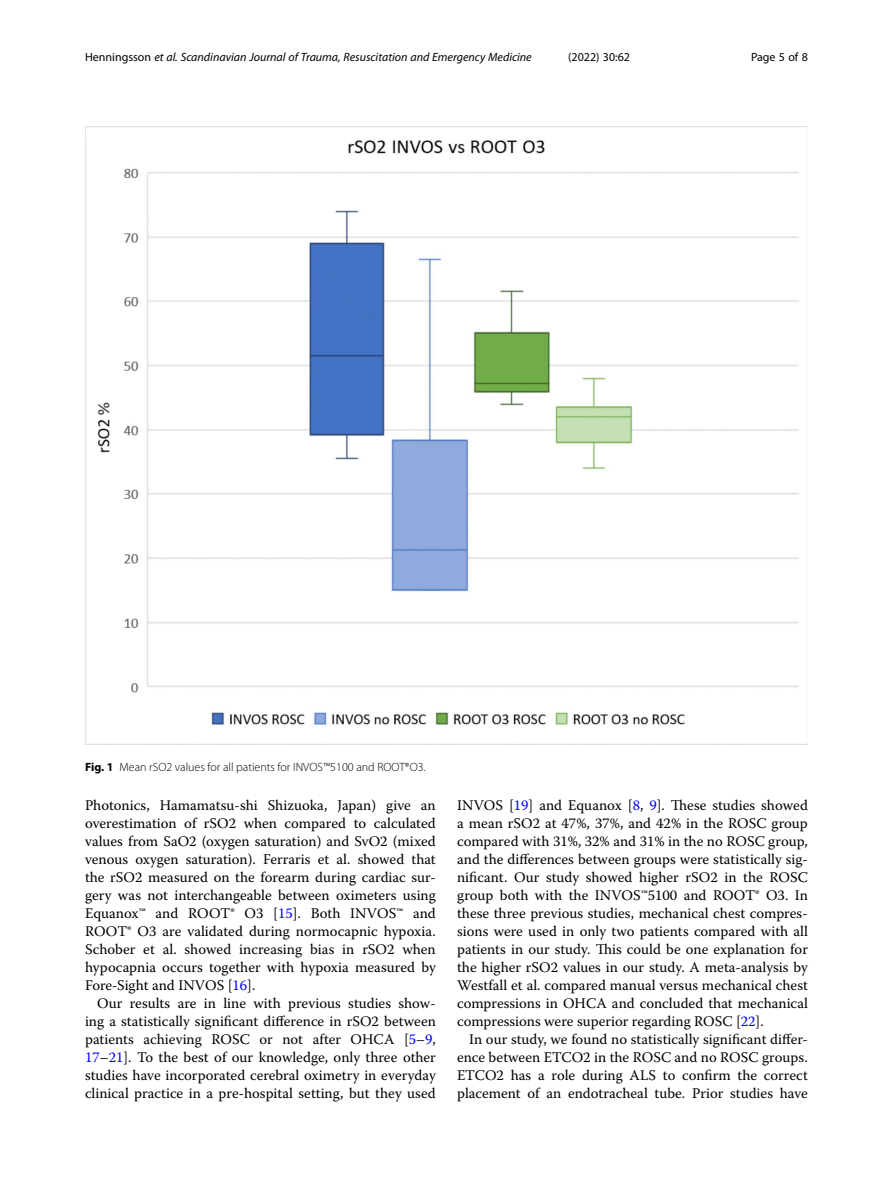
<style>
.page{position:relative;width:893px;height:1191px;background:#fff}
.page>*{position:absolute;margin:0;border:0;box-sizing:border-box;transform-origin:0 0}
.Body_Text_Indent{font:14.7px/18px "Warnock Pro";color:#000;text-align:justify}
.t1{font:italic 12px "Myriad Pro";color:#000}
.Figure_Caption{font:300 12px "Myriad Pro";color:#000}
.t2{font:12px "Myriad Pro";color:#000}
.s1{font-style:normal}
.s2{font-weight:700}
.s3{color:#00f}
</style>
<div class="page">
<img style="left:85px;top:126px;width:723px;height:618px">
<p class="t1" style="left:85px;top:50px;width:448px"><span class="s1">Henningsson</span> et al. Scandinavian Journal of Trauma, Resuscitation and Emergency Medicine</p>
<p class="t2" style="left:568px;top:50px;width:63px">(2022) 30:62</p>
<p class="t2" style="left:751px;top:50px;width:58px">Page 5 of 8</p>
<p class="Figure_Caption" style="left:85px;top:760px;width:342px"><span class="s2">Fig. 1</span> Mean rSO2 values for all patients for INVOS™5100 and ROOT®O3.</p>
<p class="Body_Text_Indent" style="left:85px;top:796px;width:352px">Photonics, Hamamatsu-shi Shizuoka, Japan) give an overestimation of rSO2 when compared to calculated values from SaO2 (oxygen saturation) and SvO2 (mixed venous oxygen saturation). Ferraris et al. showed that the rSO2 measured on the forearm during cardiac sur&shy;gery was not interchangeable between oximeters using Equanox™ and ROOT® O3 [<span class="s3">15</span>]. Both INVOS™ and ROOT® O3 are validated during normocapnic hypoxia.<br>Schober et al. showed increasing bias in rSO2 when hypocapnia occurs together with hypoxia measured by Fore-Sight and INVOS [<span class="s3">16</span>].</p>
<p class="Body_Text_Indent" style="left:85px;top:994px;width:352px;text-indent:12px">Our results are in line with previous studies show&shy;ing a statistically significant difference in rSO2 between patients achieving ROSC or not after OHCA [<span class="s3">5</span>–<span class="s3">9</span>, <span class="s3">17</span>–<span class="s3">21</span>]. To the best of our knowledge, only three other studies have incorporated cerebral oximetry in everyday clinical practice in a pre-hospital setting, but they used</p>
<p class="Body_Text_Indent" style="left:457px;top:796px;width:352px">INVOS [<span class="s3">19</span>] and Equanox [<span class="s3">8</span>, <span class="s3">9</span>]. These studies showed a mean rSO2 at 47%, 37%, and 42% in the ROSC group compared with 31%, 32% and 31% in the no ROSC group, and the differences between groups were statistically sig&shy;nificant. Our study showed higher rSO2 in the ROSC group both with the INVOS™5100 and ROOT® O3. In these three previous studies, mechanical chest compres&shy;sions were used in only two patients compared with all patients in our study. This could be one explanation for the higher rSO2 values in our study. A meta-analysis by Westfall et al. compared manual versus mechanical chest compressions in OHCA and concluded that mechanical compressions were superior regarding ROSC [<span class="s3">22</span>].</p>
<p class="Body_Text_Indent" style="left:457px;top:1030px;width:352px;text-indent:12px">In our study, we found no statistically significant differ&shy;ence between ETCO2 in the ROSC and no ROSC groups.<br>ETCO2 has a role during ALS to confirm the correct placement of an endotracheal tube. Prior studies have</p>
</div>
